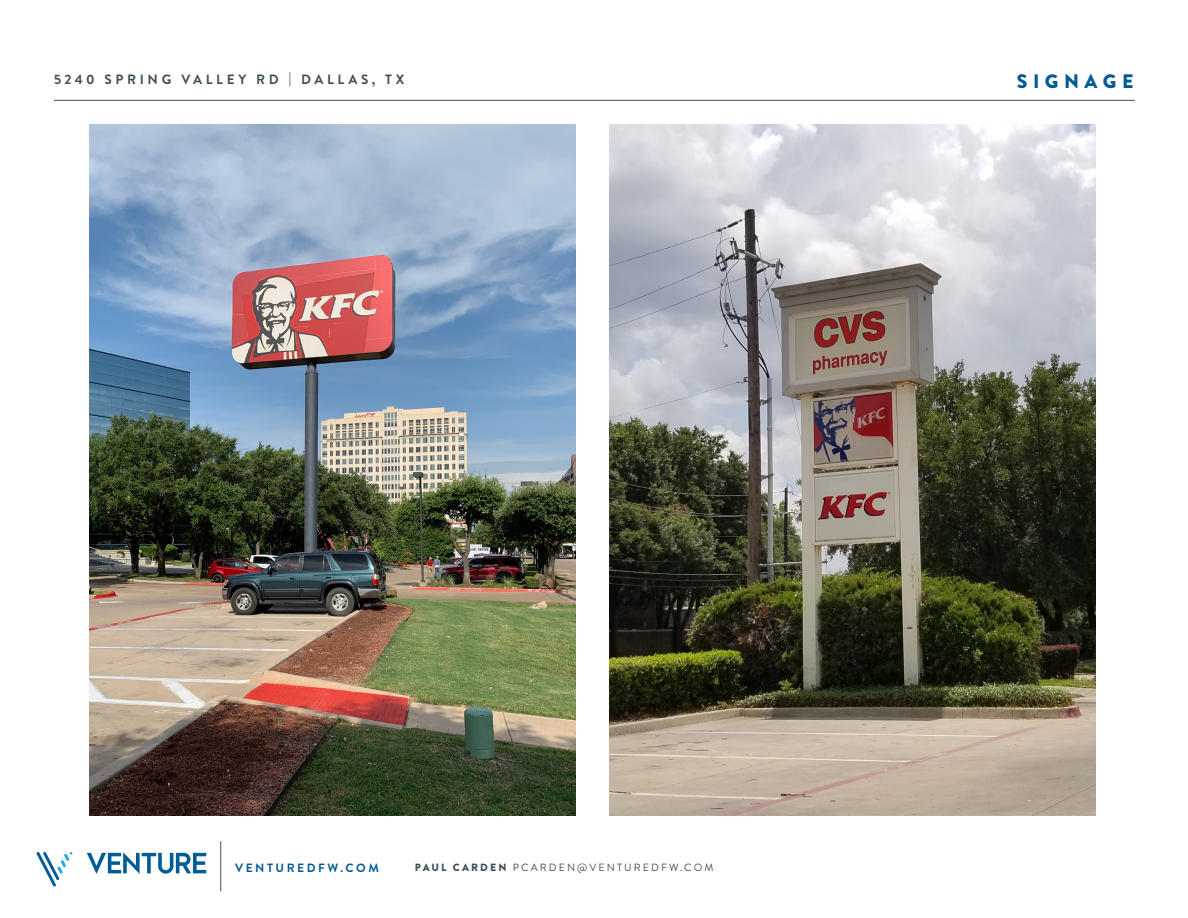
<style>
.page{position:relative;width:1188px;height:918px;background:#fff}
.page>*{position:absolute;margin:0;border:0;box-sizing:border-box;transform-origin:0 0}
.t1{font:900 19.5px "Brandon Grotesque";letter-spacing:.28em;color:#005b94}
.t2{font:700 13.5px "Brandon Grotesque";letter-spacing:.27em;color:#404e57}
.t3{font:700 12px "Brandon Grotesque";letter-spacing:.21em;color:#005b94}
.t4{font:10.5px "Brandon Grotesque";letter-spacing:.2em;color:#404e57}
.s1{font-weight:900}
</style>
<div class="page">
<hr style="left:220px;top:841px;width:1px;height:50px;background:#404e57">
<svg style="left:37px;top:852px;width:36px;height:34px"></svg>
<svg style="left:87px;top:852px;width:119px;height:22px"></svg>
<hr style="left:54px;top:100px;width:1081px;height:1px;background:#404e57">
<img style="left:89px;top:124px;width:487px;height:691px">
<img style="left:609px;top:124px;width:486px;height:691px">
<p class="t2" style="left:54px;top:70px;width:352px">5240 SPRING VALLEY RD | DALLAS, TX</p>
<h1 class="t1" style="left:1017px;top:67px;width:118px">SIGNAGE</h1>
<p class="t3" style="left:235px;top:860px;width:145px">VENTUREDFW.COM</p>
<p class="t4" style="left:415px;top:860px;width:300px"><span class="s1">PAUL CARDEN</span> PCARDEN@VENTUREDFW.COM</p>
</div>
